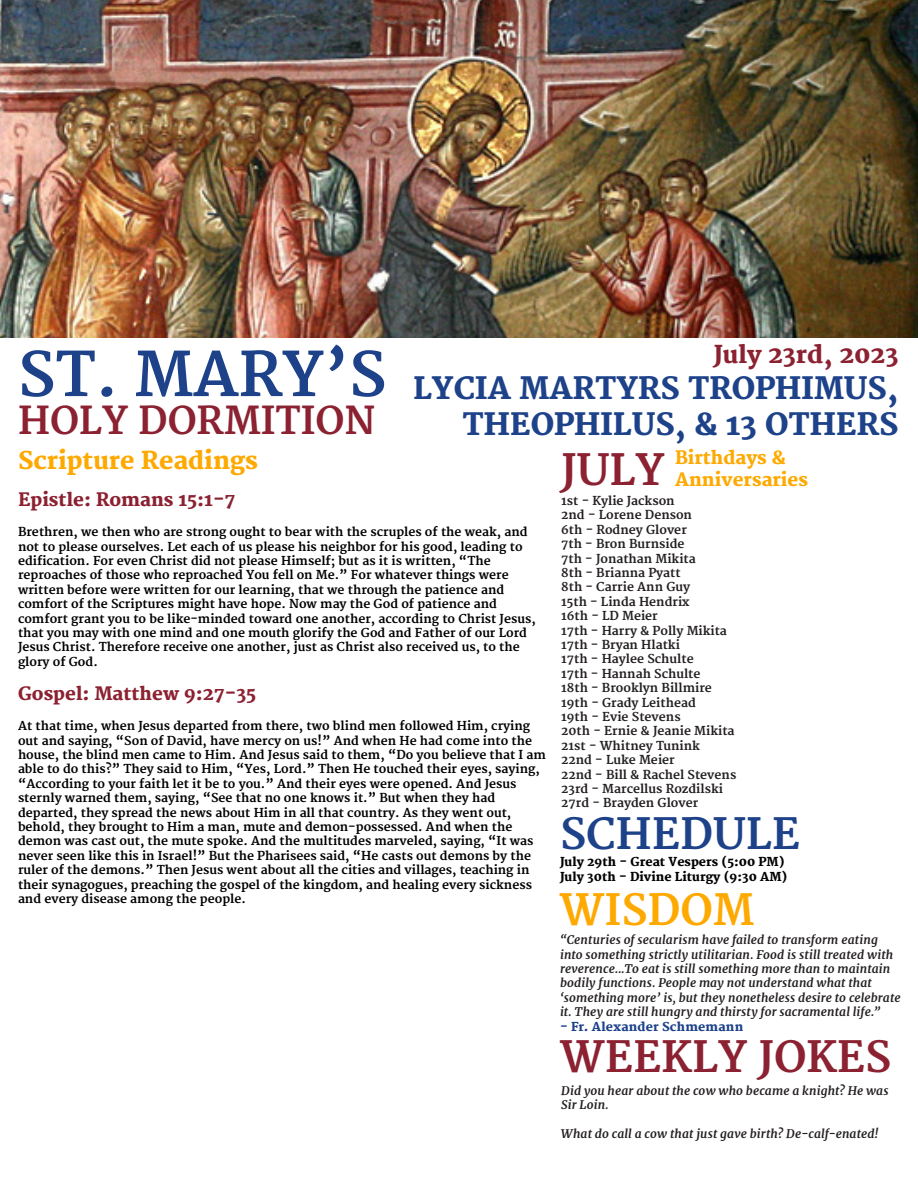
<style>
.page{position:relative;width:918px;height:1188px;background:#fff}
.page>*{position:absolute;margin:0;border:0;box-sizing:border-box;transform-origin:0 0}
.t1{font:700 60px "Merriweather";color:#1d428a}
.t2{font:700 42px "Merriweather";color:#8b2131}
.t3{font:700 42px "Merriweather";color:#1d428a}
.t4{font:700 42px "Merriweather";color:#fea900}
.t5{font:700 37.5px "Merriweather";color:#8b2131}
.t6{font:800 30px/36px "Merriweather";color:#1d428a;text-align:right}
.t7{font:800 24px "Merriweather";color:#fea900}
.t8{font:800 24px "Merriweather";color:#8b2131}
.t9{font:800 18px "Merriweather";color:#8b2131}
.t10{font:800 18px "Merriweather";color:#fea900}
.t11{font:700 12px/14.4px "Merriweather";color:#000}
.t12{font:italic 700 12px/14.4px "Merriweather";letter-spacing:.01em;color:#231f20}
.t13{font:700 12px "Merriweather";color:#231f20}
.t14{font:800 12px "Merriweather";color:#000}
.t15{font:800 12px "Merriweather";letter-spacing:.015em;color:#1d428a}
</style>
<div class="page">
<img style="left:0;top:0;width:918px;height:338px">
<p class="t1" style="left:18px;top:340px;width:370px">ST. MARY’S</p>
<p class="t5" style="left:18px;top:398px;width:359px">HOLY DORMITION</p>
<p class="t8" style="left:714px;top:341px;width:186px">July 23rd, 2023</p>
<p class="t6" style="left:413px;top:372px;width:487px">LYCIA MARTYRS TROPHIMUS,<br>THEOPHILUS, &amp; 13 OTHERS</p>
<p class="t7" style="left:18px;top:446px;width:242px">Scripture Readings</p>
<p class="t9" style="left:18px;top:489px;width:219px">Epistle: Romans 15:1-7</p>
<p class="t11" style="left:18px;top:525px;width:511px">Brethren, we then who are strong ought to bear with the scruples of the weak, and not to please ourselves. Let each of us please his neighbor for his good, leading to edification. For even Christ did not please Himself; but as it is written, “The</p>
<p class="t11" style="left:18px;top:568px;width:492px">reproaches of those who reproached You fell on Me.” For whatever things were</p>
<p class="t11" style="left:18px;top:583px;width:488px">written before were written for our learning, that we through the patience and</p>
<p class="t11" style="left:18px;top:597px;width:480px">comfort of the Scriptures might have hope. Now may the God of patience and</p>
<p class="t11" style="left:18px;top:612px;width:519px">comfort grant you to be like-minded toward one another, according to Christ Jesus, that you may with one mind and one mouth glorify the God and Father of our Lord Jesus Christ. Therefore receive one another, just as Christ also received us, to the glory of God.</p>
<p class="t9" style="left:18px;top:683px;width:240px">Gospel: Matthew 9:27-35</p>
<p class="t11" style="left:18px;top:719px;width:530px">At that time, when Jesus departed from there, two blind men followed Him, crying out and saying, “Son of David, have mercy on us!” And when He had come into the house, the blind men came to Him. And Jesus said to them, “Do you believe that I am able to do this?” They said to Him, “Yes, Lord.” Then He touched their eyes, saying, “According to your faith let it be to you.” And their eyes were opened. And Jesus sternly warned them, saying, “See that no one knows it.” But when they had</p>
<p class="t11" style="left:18px;top:806px;width:495px">departed, they spread the news about Him in all that country. As they went out,</p>
<p class="t11" style="left:18px;top:820px;width:517px">behold, they brought to Him a man, mute and demon-possessed. And when the demon was cast out, the mute spoke. And the multitudes marveled, saying, “It was never seen like this in Israel!” But the Pharisees said, “He casts out demons by the ruler of the demons.” Then Jesus went about all the cities and villages, teaching in their synagogues, preaching the gospel of the kingdom, and healing every sickness and every disease among the people.</p>
<p class="t2" style="left:561px;top:446px;width:105px">JULY</p>
<p class="t10" style="left:675px;top:448px;width:112px">Birthdays &amp;</p>
<p class="t10" style="left:675px;top:469px;width:135px">Anniversaries</p>
<p class="t13" style="left:561px;top:494px;width:115px">1st - Kylie Jackson</p>
<p class="t13" style="left:561px;top:508px;width:132px">2nd - Lorene Denson</p>
<p class="t13" style="left:561px;top:523px;width:127px">6th - Rodney Glover</p>
<p class="t13" style="left:561px;top:537px;width:125px">7th - Bron Burnside</p>
<p class="t13" style="left:561px;top:551px;width:136px">7th - Jonathan Mikita</p>
<p class="t13" style="left:561px;top:566px;width:121px">8th - Brianna Pyatt</p>
<p class="t13" style="left:561px;top:580px;width:130px">8th - Carrie Ann Guy</p>
<p class="t13" style="left:561px;top:595px;width:130px">15th - Linda Hendrix</p>
<p class="t13" style="left:561px;top:609px;width:98px">16th - LD Meier</p>
<p class="t13" style="left:561px;top:623px;width:167px">17th - Harry &amp; Polly Mikita</p>
<p class="t13" style="left:561px;top:638px;width:120px">17th - Bryan Hlatki</p>
<p class="t13" style="left:561px;top:652px;width:134px">17th - Haylee Schulte</p>
<p class="t13" style="left:561px;top:667px;width:141px">17th - Hannah Schulte</p>
<p class="t13" style="left:561px;top:681px;width:152px">18th - Brooklyn Billmire</p>
<p class="t13" style="left:561px;top:695px;width:136px">19th - Grady Leithead</p>
<p class="t13" style="left:561px;top:710px;width:121px">19th - Evie Stevens</p>
<p class="t13" style="left:561px;top:724px;width:175px">20th - Ernie &amp; Jeanie Mikita</p>
<p class="t13" style="left:561px;top:739px;width:140px">21st - Whitney Tunink</p>
<p class="t13" style="left:561px;top:753px;width:115px">22nd - Luke Meier</p>
<p class="t13" style="left:561px;top:767px;width:177px">22nd - Bill &amp; Rachel Stevens</p>
<p class="t13" style="left:561px;top:782px;width:163px">23rd - Marcellus Rozdilski</p>
<p class="t13" style="left:561px;top:796px;width:139px">27rd - Brayden Glover</p>
<p class="t3" style="left:560px;top:809px;width:242px">SCHEDULE</p>
<p class="t14" style="left:560px;top:855px;width:226px">July 29th - Great Vespers (5:00 PM)</p>
<p class="t14" style="left:560px;top:869px;width:229px">July 30th - Divine Liturgy (9:30 AM)</p>
<p class="t4" style="left:560px;top:885px;width:196px">WISDOM</p>
<p class="t12" style="left:560px;top:933px;width:342px">“Centuries of secularism have failed to transform eating into something strictly utilitarian. Food is still treated with reverence...To eat is still something more than to maintain bodily functions. People may not understand what that ‘something more’ is, but they nonetheless desire to celebrate it. They are still hungry and thirsty for sacramental life.”</p>
<p class="t15" style="left:560px;top:1019px;width:185px">- Fr. Alexander Schmemann</p>
<p class="t2" style="left:560px;top:1033px;width:333px">WEEKLY JOKES</p>
<p class="t12" style="left:561px;top:1083px;width:329px">Did you hear about the cow who became a knight? He was<br>Sir Loin.</p>
<p class="t12" style="left:561px;top:1127px;width:319px">What do call a cow that just gave birth? De-calf-enated!</p>
</div>
